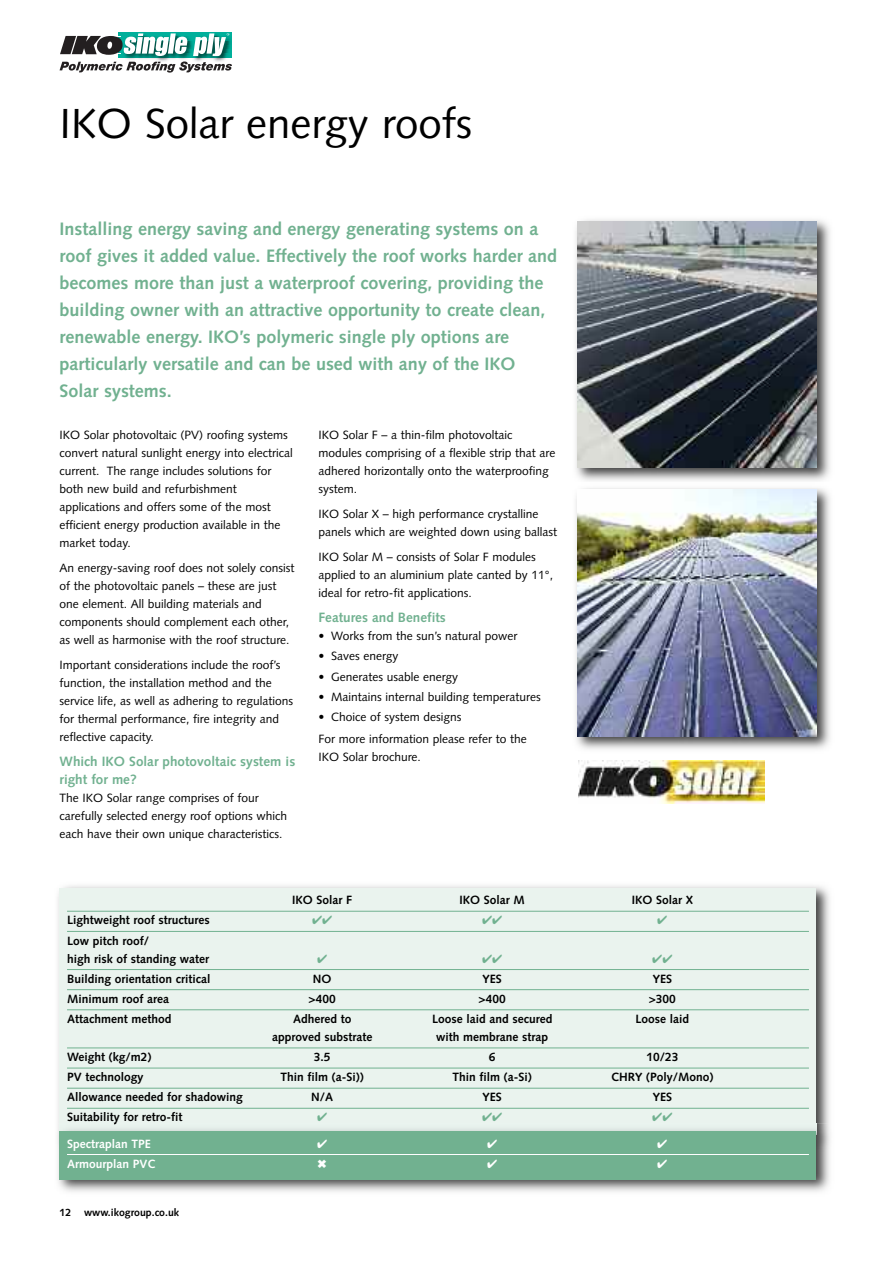
<style>
.page{position:relative;width:893px;height:1263px;background:#fff}
.page>*{position:absolute;margin:0;border:0;box-sizing:border-box;transform-origin:0 0}
.t1{font:42px "Syntax";color:#000}
.t2{font:700 18px/27px "Syntax";color:#71b190}
.t3{font:700 13.5px/18px "Syntax";color:#71b190}
.t4{font:12px/18px "Syntax";color:#000}
.t5{font:700 12px/18px "Syntax";color:#000}
.t6{font:700 12px "Syntax";color:#fff}
.t7{font:700 10.5px "Syntax";color:#000}
</style>
<div class="page">
<hr style="left:119px;top:32px;width:113px;height:4px;background:#00b09b">
<svg style="left:60px;top:33px;width:172px;height:40px"></svg>
<img style="left:58px;top:885px;width:772px;height:239px">
<div style="left:60px;top:888px;width:756px;height:246px;background:#eaf3ee"></div>
<hr style="left:67px;top:911px;width:742px;height:1px;background:#71b190">
<hr style="left:67px;top:931px;width:742px;height:1px;background:#71b190">
<hr style="left:67px;top:969px;width:742px;height:1px;background:#71b190">
<hr style="left:67px;top:989px;width:742px;height:1px;background:#71b190">
<hr style="left:67px;top:1009px;width:742px;height:1px;background:#71b190">
<hr style="left:67px;top:1047px;width:742px;height:1px;background:#71b190">
<hr style="left:67px;top:1068px;width:742px;height:1px;background:#71b190">
<hr style="left:67px;top:1088px;width:742px;height:1px;background:#71b190">
<hr style="left:67px;top:1108px;width:742px;height:1px;background:#71b190">
<img style="left:57px;top:1124px;width:773px;height:68px">
<img style="left:60px;top:1124px;width:756px;height:7px">
<div style="left:60px;top:1131px;width:756px;height:48px;background:#71b190"></div>
<hr style="left:67px;top:1154px;width:742px;height:1px;background:#fff">
<img style="left:576px;top:219px;width:254px;height:530px">
<img style="left:577px;top:489px;width:239px;height:247px">
<img style="left:577px;top:221px;width:239px;height:247px">
<img style="left:578px;top:761px;width:186px;height:43px">
<h1 class="t1" style="left:60px;top:106px;width:414px">IKO Solar energy roofs</h1>
<p class="t2" style="left:60px;top:217px;width:499px">Installing energy saving and energy generating systems on a roof gives it added value. Effectively the roof works harder and becomes more than just a waterproof covering, providing the building owner with an attractive opportunity to create clean, renewable energy. IKO’s polymeric single ply options are particularly versatile and can be used with any of the IKO Solar systems.</p>
<p class="t4" style="left:60px;top:427px;width:235px">IKO Solar photovoltaic (PV) roofing systems convert natural sunlight energy into electrical current. The range includes solutions for both new build and refurbishment applications and offers some of the most efficient energy production available in the market today.</p>
<p class="t4" style="left:60px;top:560px;width:236px">An energy-saving roof does not solely consist of the photovoltaic panels – these are just one element. All building materials and components should complement each other, as well as harmonise with the roof structure.</p>
<p class="t4" style="left:60px;top:657px;width:235px">Important considerations include the roof’s function, the installation method and the service life, as well as adhering to regulations for thermal performance, fire integrity and reflective capacity.</p>
<p class="t3" style="left:60px;top:754px;width:237px">Which IKO Solar photovoltaic system is right for me?</p>
<p class="t4" style="left:60px;top:790px;width:229px">The IKO Solar range comprises of four carefully selected energy roof options which each have their own unique characteristics.</p>
<p class="t4" style="left:318px;top:427px;width:238px">IKO Solar F – a thin-film photovoltaic modules comprising of a flexible strip that are adhered horizontally onto the waterproofing system.</p>
<p class="t4" style="left:318px;top:506px;width:240px">IKO Solar X – high performance crystalline panels which are weighted down using ballast</p>
<p class="t4" style="left:318px;top:549px;width:236px">IKO Solar M – consists of Solar F modules applied to an aluminium plate canted by 11°, ideal for retro-fit applications.</p>
<p class="t3" style="left:318px;top:610px;width:129px">Features and Benefits</p>
<p class="t4" style="left:318px;top:628px;width:200px">• Works from the sun’s natural power</p>
<p class="t4" style="left:318px;top:648px;width:82px">• Saves energy</p>
<p class="t4" style="left:318px;top:668px;width:141px">• Generates usable energy</p>
<p class="t4" style="left:318px;top:689px;width:224px">• Maintains internal building temperatures</p>
<p class="t4" style="left:318px;top:707px;width:210px;line-height:22.2px">• Choice of system designs<br>For more information please refer to the</p>
<p class="t4" style="left:318px;top:749px;width:104px">IKO Solar brochure.</p>
<p class="t5" style="left:292px;top:892px;width:61px">IKO Solar F</p>
<p class="t5" style="left:460px;top:892px;width:67px">IKO Solar M</p>
<p class="t5" style="left:632px;top:892px;width:63px">IKO Solar X</p>
<p class="t5" style="left:67px;top:912px;width:144px">Lightweight roof structures</p>
<p class="t5" style="left:67px;top:932px;width:143px">Low pitch roof/<br>high risk of standing water</p>
<p class="t5" style="left:67px;top:970px;width:145px">Building orientation critical</p>
<p class="t5" style="left:313px;top:970px;width:20px">NO</p>
<p class="t5" style="left:483px;top:970px;width:21px">YES</p>
<p class="t5" style="left:653px;top:970px;width:21px">YES</p>
<p class="t5" style="left:67px;top:991px;width:103px">Minimum roof area</p>
<p class="t5" style="left:309px;top:991px;width:29px">&gt;400</p>
<p class="t5" style="left:479px;top:991px;width:29px">&gt;400</p>
<p class="t5" style="left:649px;top:991px;width:29px">&gt;300</p>
<p class="t5" style="left:67px;top:1011px;width:106px">Attachment method</p>
<p class="t5" style="left:293px;top:1011px;width:60px">Adhered to</p>
<p class="t5" style="left:432px;top:1011px;width:122px">Loose laid and secured</p>
<p class="t5" style="left:635px;top:1011px;width:55px">Loose laid</p>
<p class="t5" style="left:272px;top:1029px;width:102px">approved substrate</p>
<p class="t5" style="left:436px;top:1029px;width:113px">with membrane strap</p>
<p class="t5" style="left:67px;top:1049px;width:86px">Weight (kg/m2)</p>
<p class="t5" style="left:314px;top:1049px;width:18px">3.5</p>
<p class="t5" style="left:489px;top:1049px;width:8px">6</p>
<p class="t5" style="left:646px;top:1049px;width:34px">10/23</p>
<p class="t5" style="left:67px;top:1069px;width:78px">PV technology</p>
<p class="t5" style="left:280px;top:1069px;width:85px">Thin film (a-Si))</p>
<p class="t5" style="left:453px;top:1069px;width:81px">Thin film (a-Si)</p>
<p class="t5" style="left:611px;top:1069px;width:104px">CHRY (Poly/Mono)</p>
<p class="t5" style="left:67px;top:1089px;width:177px">Allowance needed for shadowing</p>
<p class="t5" style="left:311px;top:1089px;width:23px">N/A</p>
<p class="t5" style="left:483px;top:1089px;width:21px">YES</p>
<p class="t5" style="left:653px;top:1089px;width:21px">YES</p>
<p class="t5" style="left:67px;top:1109px;width:117px">Suitability for retro-fit</p>
<p class="t6" style="left:67px;top:1138px;width:85px">Spectraplan TPE</p>
<p class="t6" style="left:67px;top:1159px;width:90px">Armourplan PVC</p>
<p class="t7" style="left:60px;top:1208px;width:121px">12 www.ikogroup.co.uk</p>
</div>
